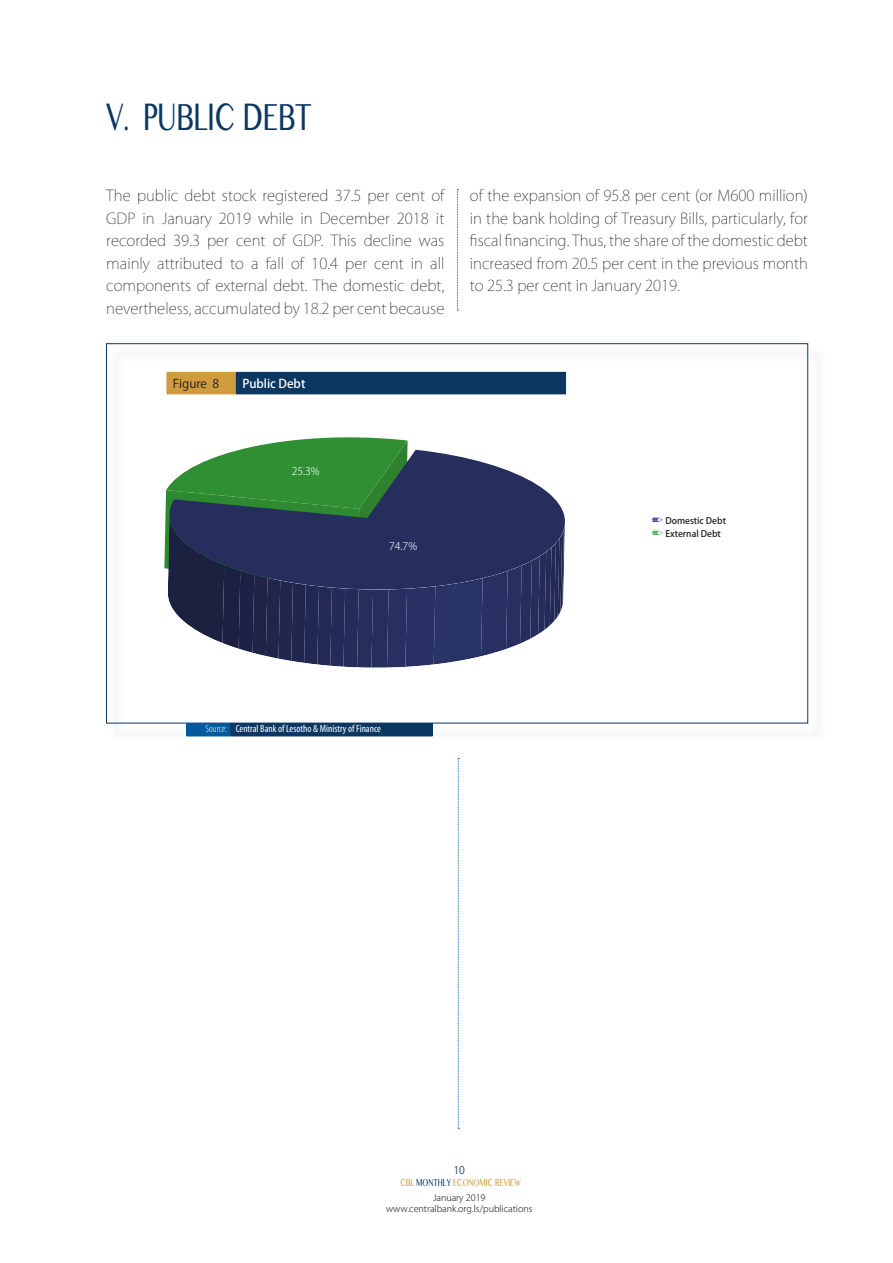
<style>
.page{position:relative;width:893px;height:1263px;background:#fff}
.page>*{position:absolute;margin:0;border:0;box-sizing:border-box;transform-origin:0 0}
.t1{font:33.75px "Bangla MN";color:#0c3761;scale:.67 1}
.t2{font:200 15px/22.5px "Koz Go Pr 6 N";color:#231f20;text-align:justify}
.t3{font:500 12px "Koz Go Pro";color:#fff}
.t4{font:12px "Koz Go Pro";color:#231f20}
.t5{font:condensed 10.5px "Myriad Pro";color:#fff}
.t6{font:300 10.5px "Koz Go Pro";color:#fff}
.t7{font:300 condensed 10.5px "Myriad Pro";color:#fff}
.t8{font:10.5px "Koz Go Pro";color:#264d62}
.t9{font:300 9px "Koz Go Pro";color:#231f20}
.t10{font:500 9px "Koz Go Pro";color:#231f20}
.t11{font:9px "Bangla MN";color:#cf9b3d;scale:.67 1}
.s1{font-family:"Monotype Sorts";font-weight:400;font-size:12px;color:#253f8e}
.s2{font-family:"Monotype Sorts";font-weight:400;font-size:12px;color:#40ae49}
.s3{color:#0c3761}
</style>
<div class="page">
<svg style="left:457px;top:189px;width:1px;height:122px"></svg>
<svg style="left:458px;top:758px;width:1px;height:371px"></svg>
<svg style="left:164px;top:437px;width:401px;height:231px"></svg>
<div style="left:167px;top:372px;width:69px;height:22px;background:#cf9b3d"></div>
<div style="left:236px;top:372px;width:329px;height:22px;background:#0c3761"></div>
<hr style="left:167px;top:394px;width:69px;height:1px;background:#cf9b3d">
<svg style="left:565px;top:372px;width:1px;height:22px"></svg>
<hr style="left:236px;top:394px;width:330px;height:1px;background:#0c3761">
<div style="left:187px;top:724px;width:43px;height:12px;background:#015a9d"></div>
<div style="left:230px;top:724px;width:202px;height:12px;background:#0c3761"></div>
<hr style="left:230px;top:723px;width:202px;height:1px;background:#0c3761">
<svg style="left:432px;top:724px;width:1px;height:12px"></svg>
<hr style="left:230px;top:736px;width:202px;height:1px;background:#0c3761">
<hr style="left:187px;top:723px;width:43px;height:1px;background:#015a9d">
<svg style="left:186px;top:724px;width:1px;height:12px"></svg>
<svg style="left:230px;top:724px;width:1px;height:12px"></svg>
<hr style="left:187px;top:736px;width:43px;height:1px;background:#015a9d">
<p class="t1" style="left:106px;top:92px;width:308px">V. PUBLIC DEBT</p>
<p class="t2" style="left:106px;top:185px;width:340px">The public debt stock registered 37.5 per cent of GDP in January 2019 while in December 2018 it recorded 39.3 per cent of GDP. This decline was mainly attributed to a fall of 10.4 per cent in all components of external debt. The domestic debt, nevertheless, accumulated by 18.2 per cent because</p>
<p class="t4" style="left:173px;top:376px;width:48px">Figure 8</p>
<p class="t3" style="left:242px;top:376px;width:65px">Public Debt</p>
<p class="t2" style="left:470px;top:185px;width:340px">of the expansion of 95.8 per cent (or M600 million) in the bank holding of Treasury Bills, particularly, for fiscal financing. Thus, the share of the domestic debt increased from 20.5 per cent in the previous month to 25.3 per cent in January 2019.</p>
<p class="t6" style="left:292px;top:464px;width:30px">25.3%</p>
<p class="t6" style="left:389px;top:539px;width:30px">74.7%</p>
<p class="t10" style="left:652px;top:515px;width:76px"><span class="s1">/</span> Domestic Debt</p>
<p class="t10" style="left:652px;top:528px;width:71px"><span class="s2">/</span> External Debt</p>
<p class="t7" style="left:205px;top:723px;width:23px">Source:</p>
<p class="t5" style="left:236px;top:722px;width:147px">Central Bank of Lesotho &amp; Ministry of Finance</p>
<p class="t8" style="left:453px;top:1163px;width:13px">10</p>
<p class="t11" style="left:400px;top:1176px;width:181px">CBL <span class="s3">MONTHLY</span> ECONOMIC REVIEW</p>
<p class="t9" style="left:433px;top:1192px;width:54px">January 2019</p>
<p class="t9" style="left:386px;top:1203px;width:148px">www.centralbank.org.ls/publications</p>
</div>
